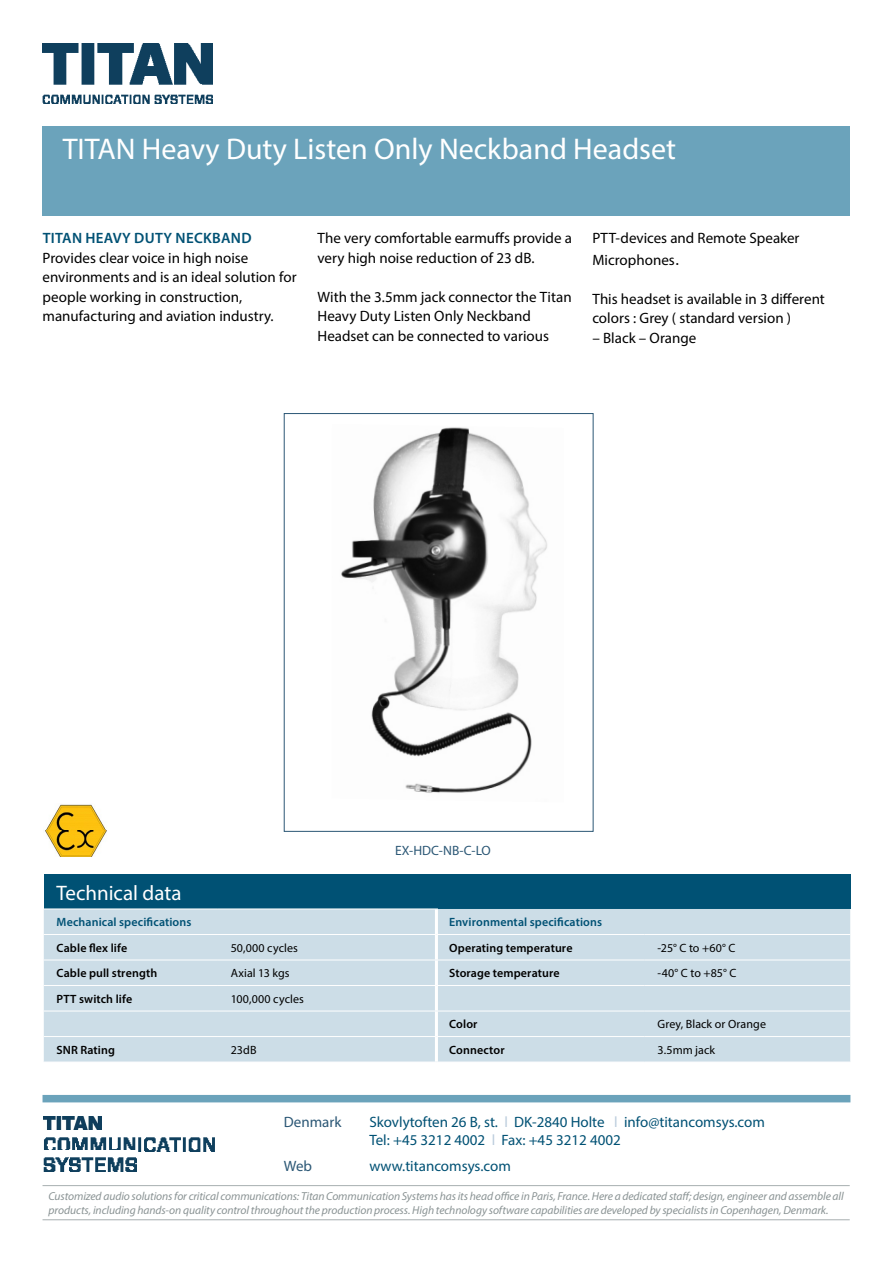
<style>
.page{position:relative;width:893px;height:1263px;background:#fff}
.page>*{position:absolute;margin:0;border:0;box-sizing:border-box;transform-origin:0 0}
.t1{font:30px "Myriad Pro";color:#fff}
.t2{font:21px "Myriad Pro";color:#fff}
.t3{font:15px/19.5px "Myriad Pro";color:#000}
.t4{font:15px/18px "Myriad Pro";color:#005174}
.t5{font:600 15px "Myriad Pro";letter-spacing:.02em;color:#005174}
.t6{font:15px "Myriad Pro";color:#2b5775}
.t7{font:13.5px "Myriad Pro";color:#2b5775}
.t8{font:600 12px "Myriad Pro";letter-spacing:.01em;color:#000}
.t9{font:12px "Myriad Pro";letter-spacing:.005em;color:#000}
.t10{font:600 12px "Myriad Pro";letter-spacing:.01em;color:#005174}
.t11{font:italic 11.55px/13.5px "Myriad Pro";letter-spacing:-.005em;color:#8a9394}
.s1{font-family:"Times";font-size:18px}
.s2{color:#bbccdc}
</style>
<div class="page">
<img style="left:43px;top:44px;width:170px;height:59px">
<img style="left:44px;top:1117px;width:58px;height:13px">
<img style="left:44px;top:1137px;width:171px;height:14px">
<img style="left:44px;top:1150px;width:93px;height:21px">
<hr style="left:43px;top:1185px;width:807px;height:1px;background:#a7afb0">
<hr style="left:43px;top:1219px;width:807px;height:1px;background:#a7afb0">
<div style="left:43px;top:1095px;width:807px;height:7px;background:#6ba3bb"></div>
<div style="left:43px;top:126px;width:807px;height:90px;background:#6ba3bb"></div>
<img style="left:45px;top:804px;width:62px;height:53px">
<img style="left:341px;top:427px;width:206px;height:366px">
<div style="left:284px;top:413px;width:309px;height:419px;border:1px solid #2b5775"></div>
<div style="left:44px;top:875px;width:806px;height:34px;background:#005174"></div>
<div style="left:44px;top:909px;width:806px;height:153px;background:#ccdde7"></div>
<hr style="left:435px;top:909px;width:3px;height:25px;background:#fff">
<hr style="left:435px;top:960px;width:3px;height:25px;background:#fff">
<hr style="left:435px;top:986px;width:3px;height:25px;background:#fff">
<hr style="left:435px;top:1011px;width:3px;height:25px;background:#fff">
<hr style="left:435px;top:1037px;width:3px;height:25px;background:#fff">
<hr style="left:44px;top:908px;width:174px;height:1px;background:#fff">
<hr style="left:218px;top:908px;width:220px;height:1px;background:#fff">
<hr style="left:44px;top:934px;width:174px;height:1px;background:#fff">
<hr style="left:218px;top:934px;width:218px;height:1px;background:#fff">
<hr style="left:436px;top:934px;width:209px;height:1px;background:#fff">
<hr style="left:645px;top:934px;width:205px;height:1px;background:#fff">
<hr style="left:44px;top:960px;width:174px;height:1px;background:#fff">
<hr style="left:218px;top:960px;width:218px;height:1px;background:#fff">
<hr style="left:436px;top:960px;width:209px;height:1px;background:#fff">
<hr style="left:645px;top:960px;width:205px;height:1px;background:#fff">
<hr style="left:44px;top:985px;width:174px;height:1px;background:#fff">
<hr style="left:218px;top:985px;width:218px;height:1px;background:#fff">
<hr style="left:436px;top:985px;width:209px;height:1px;background:#fff">
<hr style="left:645px;top:985px;width:205px;height:1px;background:#fff">
<hr style="left:44px;top:1011px;width:174px;height:1px;background:#fff">
<hr style="left:218px;top:1011px;width:218px;height:1px;background:#fff">
<hr style="left:436px;top:1011px;width:209px;height:1px;background:#fff">
<hr style="left:645px;top:1011px;width:205px;height:1px;background:#fff">
<hr style="left:44px;top:1036px;width:174px;height:1px;background:#fff">
<hr style="left:218px;top:1036px;width:218px;height:1px;background:#fff">
<hr style="left:436px;top:1036px;width:209px;height:1px;background:#fff">
<hr style="left:645px;top:1036px;width:205px;height:1px;background:#fff">
<hr style="left:435px;top:935px;width:3px;height:25px;background:#fff">
<h1 class="t1" style="left:63px;top:130px;width:615px">TITAN Heavy Duty Listen Only Neckband Headset</h1>
<p class="t5" style="left:43px;top:228px;width:210px">TITAN HEAVY DUTY NECKBAND</p>
<p class="t3" style="left:43px;top:247px;width:256px">Provides clear voice in high noise environments and is an ideal solution for people working in construction, manufacturing and aviation industry.</p>
<p class="t3" style="left:317px;top:228px;width:256px">The very comfortable earmuffs provide a very high noise reduction of 23 dB.</p>
<p class="t3" style="left:317px;top:286px;width:256px">With the 3.5mm jack connector the Titan<br>Heavy Duty Listen Only Neckband<br>Headset can be connected to various</p>
<p class="t3" style="left:592px;top:227px;width:209px;line-height:21.6px">PTT-devices and Remote Speaker<br>Microphones<span class="s1">.</span></p>
<p class="t3" style="left:592px;top:289px;width:234px">This headset is available in 3 different colors : Grey ( standard version )</p>
<p class="t3" style="left:592px;top:328px;width:106px">– Black – Orange</p>
<p class="t7" style="left:395px;top:842px;width:97px">EX-HDC-NB-C-LO</p>
<h2 class="t2" style="left:57px;top:880px;width:126px">Technical data</h2>
<p class="t10" style="left:57px;top:914px;width:136px">Mechanical specifications</p>
<p class="t10" style="left:449px;top:914px;width:154px">Environmental specifications</p>
<p class="t8" style="left:57px;top:940px;width:72px">Cable flex life</p>
<p class="t9" style="left:231px;top:940px;width:69px">50,000 cycles</p>
<p class="t8" style="left:449px;top:940px;width:125px">Operating temperature</p>
<p class="t9" style="left:658px;top:940px;width:79px">-25° C to +60° C</p>
<p class="t8" style="left:57px;top:965px;width:102px">Cable pull strength</p>
<p class="t9" style="left:231px;top:966px;width:60px">Axial 13 kgs</p>
<p class="t8" style="left:449px;top:965px;width:112px">Storage temperature</p>
<p class="t9" style="left:658px;top:966px;width:80px">-40° C to +85° C</p>
<p class="t8" style="left:57px;top:991px;width:77px">PTT switch life</p>
<p class="t9" style="left:231px;top:991px;width:75px">100,000 cycles</p>
<p class="t8" style="left:449px;top:1016px;width:30px">Color</p>
<p class="t9" style="left:658px;top:1017px;width:110px">Grey, Black or Orange</p>
<p class="t8" style="left:57px;top:1042px;width:60px">SNR Rating</p>
<p class="t9" style="left:231px;top:1042px;width:27px">23dB</p>
<p class="t8" style="left:449px;top:1042px;width:57px">Connector</p>
<p class="t9" style="left:658px;top:1042px;width:59px">3.5mm jack</p>
<p class="t6" style="left:284px;top:1113px;width:59px">Denmark</p>
<p class="t4" style="left:369px;top:1113px;width:397px">Skovlytoften 26 B, st. <span class="s2">l</span> DK-2840 Holte <span class="s2">l</span> info@titancomsys.com<br>Tel: +45 3212 4002 <span class="s2">l</span> Fax: +45 3212 4002</p>
<p class="t6" style="left:284px;top:1157px;width:30px">Web</p>
<p class="t4" style="left:369px;top:1157px;width:143px">www.titancomsys.com</p>
<p class="t11" style="left:49px;top:1189px;width:797px">Customized audio solutions for critical communications: Titan Communication Systems has its head office in Paris, France. Here a dedicated staff; design, engineer and assemble all products, including hands-on quality control throughout the production process. High technology software capabilities are developed by specialists in Copenhagen, Denmark.</p>
</div>
